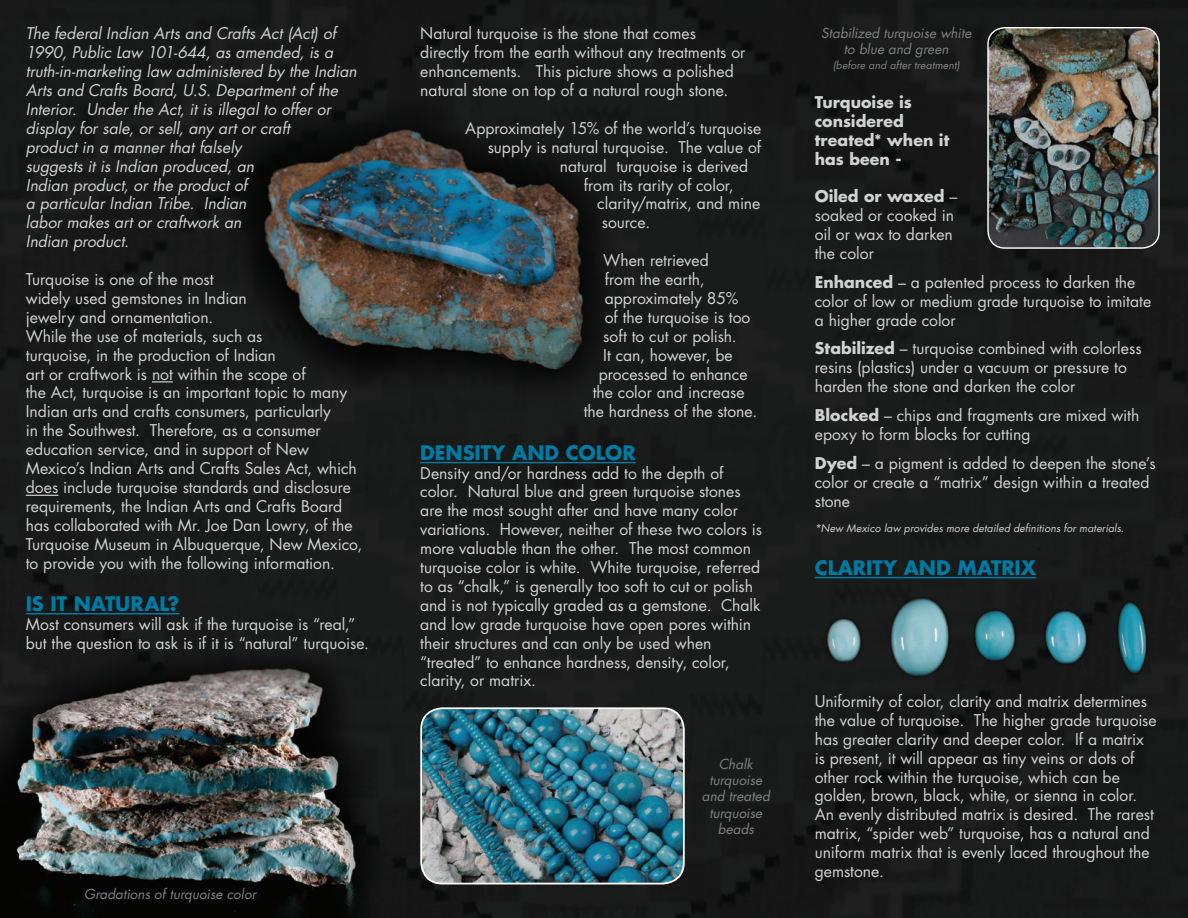
<style>
.page{position:relative;width:1188px;height:918px;background:#fff}
.page>*{position:absolute;margin:0;border:0;box-sizing:border-box;transform-origin:0 0}
.Titles{font:700 19.5px "Futura";letter-spacing:-.005em;color:#007aa2}
.Body{font:15.75px/18.9px "Futura";color:#d1d2d4}
.Body-2{font:italic 15.75px/18.9px "Futura";color:#d1d2d4}
.Body-3{font:700 15.75px/18.9px "Futura";letter-spacing:.005em;color:#d1d2d4}
.Body-4{font:italic 13.5px/16.2px "Futura";letter-spacing:.005em;color:#808285;text-align:center}
.Body-5{font:italic 10.5px "Futura";letter-spacing:.01em;color:#d1d2d4}
.Body-6{font:italic 10.5px "Futura";letter-spacing:.015em;color:#808285}
.s1{font-weight:700}
</style>
<div class="page">
<img style="left:0;top:0;width:1188px;height:918px">
<img style="left:421px;top:708px;width:263px;height:176px">
<div style="left:420px;top:707px;width:265px;height:177px;border:2px solid #fff;border-radius:21px"></div>
<img style="left:988px;top:28px;width:171px;height:220px">
<div style="left:987px;top:27px;width:173px;height:222px;border:1px solid #fff;border-radius:17px"></div>
<hr style="left:815px;top:577px;width:221px;height:1px;background:#007aa2">
<hr style="left:420px;top:462px;width:216px;height:1px;background:#007aa2">
<svg style="left:152px;top:381px;width:21px;height:1px"></svg>
<hr style="left:26px;top:495px;width:32px;height:1px;background:#d1d2d4">
<hr style="left:26px;top:613px;width:154px;height:1px;background:#007aa2">
<p class="Body-2" style="left:26px;top:24px;width:332px">The federal Indian Arts and Crafts Act (Act) of 1990, Public Law 101-644, as amended, is a truth-in-marketing law administered by the Indian Arts and Crafts Board, U.S. Department of the Interior. Under the Act, it is illegal to offer or display for sale, or sell, any art or craft<br>product in a manner that falsely<br>suggests it is Indian produced, an<br>Indian product, or the product of<br>a particular Indian Tribe. Indian<br>labor makes art or craftwork an<br>Indian product.</p>
<p class="Body" style="left:26px;top:270px;width:338px">Turquoise is one of the most<br>widely used gemstones in Indian<br>jewelry and ornamentation.<br>While the use of materials, such as<br>turquoise, in the production of Indian<br>art or craftwork is not within the scope of<br>the Act, turquoise is an important topic to many Indian arts and crafts consumers, particularly<br>in the Southwest. Therefore, as a consumer education service, and in support of New Mexico’s Indian Arts and Crafts Sales Act, which does include turquoise standards and disclosure requirements, the Indian Arts and Crafts Board has collaborated with Mr. Joe Dan Lowry, of the Turquoise Museum in Albuquerque, New Mexico, to provide you with the following information.</p>
<p class="Titles" style="left:26px;top:590px;width:155px">IS IT NATURAL?</p>
<p class="Body" style="left:26px;top:614px;width:345px">Most consumers will ask if the turquoise is “real,” but the question to ask is if it is “natural” turquoise.</p>
<p class="Body-4" style="left:84px;top:886px;width:174px">Gradations of turquoise color</p>
<p class="Body" style="left:420px;top:24px;width:327px">Natural turquoise is the stone that comes directly from the earth without any treatments or enhancements. This picture shows a polished natural stone on top of a natural rough stone.</p>
<p class="Body" style="left:465px;top:118px;width:298px">Approximately 15% of the world’s turquoise</p>
<p class="Body" style="left:488px;top:137px;width:275px">supply is natural turquoise. The value of</p>
<p class="Body" style="left:560px;top:156px;width:190px">natural turquoise is derived</p>
<p class="Body" style="left:584px;top:175px;width:151px">from its rarity of color,</p>
<p class="Body" style="left:597px;top:194px;width:165px">clarity/matrix, and mine</p>
<p class="Body" style="left:602px;top:213px;width:50px">source.</p>
<p class="Body" style="left:603px;top:251px;width:107px">When retrieved</p>
<p class="Body" style="left:605px;top:270px;width:101px">from the earth,</p>
<p class="Body" style="left:605px;top:288px;width:135px">approximately 85%</p>
<p class="Body" style="left:605px;top:307px;width:147px">of the turquoise is too</p>
<p class="Body" style="left:603px;top:326px;width:135px">soft to cut or polish.</p>
<p class="Body" style="left:603px;top:345px;width:131px">It can, however, be</p>
<p class="Body" style="left:599px;top:364px;width:150px">processed to enhance</p>
<p class="Body" style="left:593px;top:383px;width:153px">the color and increase</p>
<p class="Body" style="left:584px;top:402px;width:175px">the hardness of the stone.</p>
<p class="Titles" style="left:420px;top:439px;width:217px">DENSITY AND COLOR</p>
<p class="Body" style="left:420px;top:463px;width:343px">Density and/or hardness add to the depth of color. Natural blue and green turquoise stones are the most sought after and have many color variations. However, neither of these two colors is more valuable than the other. The most common turquoise color is white. White turquoise, referred to as “chalk,” is generally too soft to cut or polish and is not typically graded as a gemstone. Chalk and low grade turquoise have open pores within their structures and can only be used when “treated” to enhance hardness, density, color, clarity, or matrix.</p>
<p class="Body-4" style="left:702px;top:756px;width:70px">Chalk turquoise and treated turquoise beads</p>
<p class="Body-4" style="left:821px;top:24px;width:152px">Stabilized turquoise white to blue and green</p>
<p class="Body-6" style="left:833px;top:58px;width:128px">(before and after treatment)</p>
<p class="Body-3" style="left:815px;top:92px;width:136px">Turquoise is considered treated* when it has been -</p>
<p class="Body" style="left:815px;top:187px;width:144px"><span class="s1">Oiled or waxed</span> – soaked or cooked in oil or wax to darken the color</p>
<p class="Body" style="left:815px;top:272px;width:338px"><span class="s1">Enhanced</span> – a patented process to darken the color of low or medium grade turquoise to imitate a higher grade color</p>
<p class="Body" style="left:815px;top:339px;width:328px"><span class="s1">Stabilized</span> – turquoise combined with colorless resins (plastics) under a vacuum or pressure to harden the stone and darken the color</p>
<p class="Body" style="left:815px;top:406px;width:326px"><span class="s1">Blocked</span> – chips and fragments are mixed with epoxy to form blocks for cutting</p>
<p class="Body" style="left:815px;top:453px;width:342px"><span class="s1">Dyed</span> – a pigment is added to deepen the stone’s color or create a “matrix” design within a treated stone</p>
<p class="Body-5" style="left:815px;top:521px;width:311px">*New Mexico law provides more detailed definitions for materials.</p>
<p class="Titles" style="left:815px;top:554px;width:223px">CLARITY AND MATRIX</p>
<p class="Body" style="left:815px;top:692px;width:343px">Uniformity of color, clarity and matrix determines the value of turquoise. The higher grade turquoise has greater clarity and deeper color. If a matrix is present, it will appear as tiny veins or dots of other rock within the turquoise, which can be golden, brown, black, white, or sienna in color.<br>An evenly distributed matrix is desired. The rarest matrix, “spider web” turquoise, has a natural and uniform matrix that is evenly laced throughout the gemstone.</p>
</div>
